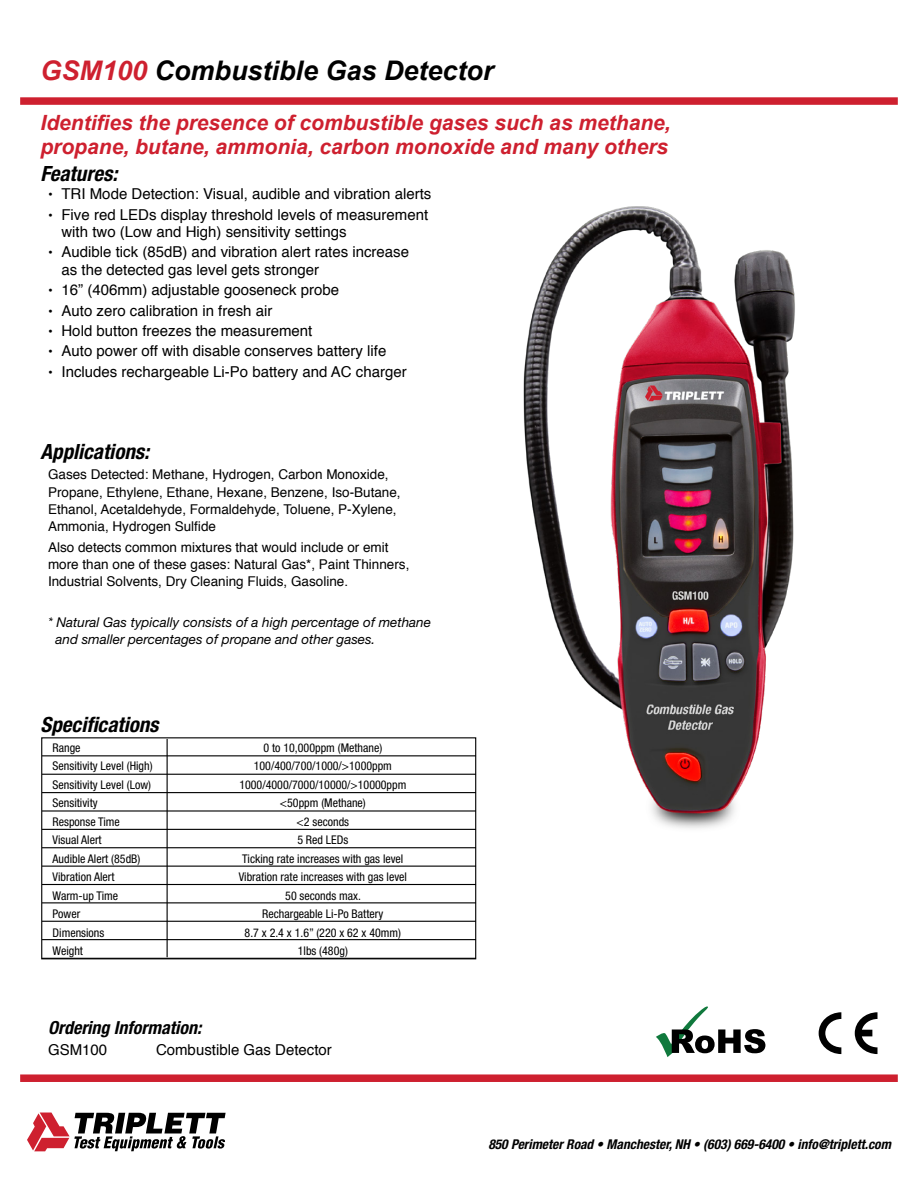
<style>
.page{position:relative;width:918px;height:1188px;background:#fff}
.page>*{position:absolute;margin:0;border:0;box-sizing:border-box;transform-origin:0 0}
.t1{font:italic 700 27px "Arial";color:#000}
.t2{font:italic 700 21px/24px "Arial";color:#ce202f}
.t3{font:italic 700 condensed 21px "Helvetica Neue LT Std";color:#000}
.t4{font:italic 700 condensed 18px "Helvetica Neue LT Std";color:#000}
.t5{font:15px/17.2px "Helvetica";color:#000}
.t6{font:13.5px/17.2px "Helvetica";color:#000}
.t7{font:italic 13.5px/17.2px "Helvetica Neue";color:#000}
.t8{font:italic 700 condensed 13.5px "Helvetica Neue LT Std";color:#000}
.t9{font:condensed 12px/18.5px "Helvetica Neue LT Std";color:#000}
.s1{color:#ce202f}
.s2{font-size:13.5px}
</style>
<div class="page">
<div style="left:20px;top:97px;width:878px;height:8px;background:#ce202f"></div>
<svg style="left:27px;top:1113px;width:199px;height:38px"></svg>
<div style="left:20px;top:1074px;width:878px;height:8px;background:#ce202f"></div>
<div style="left:41px;top:737px;width:435px;height:222px;border:1px solid #000"></div>
<hr style="left:42px;top:755px;width:434px;height:1px;background:#000">
<hr style="left:42px;top:958px;width:434px;height:1px;background:#000">
<hr style="left:42px;top:774px;width:434px;height:1px;background:#000">
<hr style="left:42px;top:792px;width:434px;height:1px;background:#000">
<hr style="left:42px;top:810px;width:434px;height:2px;background:#000">
<hr style="left:42px;top:829px;width:434px;height:1px;background:#000">
<hr style="left:42px;top:847px;width:434px;height:1px;background:#000">
<hr style="left:42px;top:866px;width:434px;height:1px;background:#000">
<hr style="left:42px;top:884px;width:434px;height:1px;background:#000">
<hr style="left:42px;top:902px;width:434px;height:1px;background:#000">
<hr style="left:42px;top:921px;width:434px;height:1px;background:#000">
<hr style="left:42px;top:939px;width:434px;height:1px;background:#000">
<hr style="left:167px;top:739px;width:1px;height:218px;background:#000">
<img style="left:523px;top:206px;width:272px;height:623px">
<svg style="left:819px;top:1012px;width:22px;height:42px"></svg>
<svg style="left:855px;top:1012px;width:23px;height:42px"></svg>
<svg style="left:656px;top:1006px;width:109px;height:51px"></svg>
<h1 class="t1" style="left:40px;top:52px;width:455px"><span class="s1">GSM100</span> Combustible Gas Detector</h1>
<h2 class="t2" style="left:40px;top:111px;width:632px">Identifies the presence of combustible gases such as methane, propane, butane, ammonia, carbon monoxide and many others</h2>
<h2 class="t3" style="left:40px;top:161px;width:78px">Features:</h2>
<p class="t5" style="left:48px;top:186px;width:385px"><span class="s2">•</span> TRI Mode Detection: Visual, audible and vibration alerts</p>
<p class="t5" style="left:62px;top:206px;width:368px;text-indent:-14px"><span class="s2">•</span> Five red LEDs display threshold levels of measurement with two (Low and High) sensitivity settings</p>
<p class="t5" style="left:62px;top:244px;width:349px;text-indent:-14px"><span class="s2">•</span> Audible tick (85dB) and vibration alert rates increase as the detected gas level gets stronger</p>
<p class="t5" style="left:48px;top:282px;width:293px"><span class="s2">•</span> 16” (406mm) adjustable gooseneck probe</p>
<p class="t5" style="left:48px;top:302px;width:226px"><span class="s2">•</span> Auto zero calibration in fresh air</p>
<p class="t5" style="left:48px;top:323px;width:266px"><span class="s2">•</span> Hold button freezes the measurement</p>
<p class="t5" style="left:48px;top:343px;width:340px"><span class="s2">•</span> Auto power off with disable conserves battery life</p>
<p class="t5" style="left:48px;top:364px;width:360px"><span class="s2">•</span> Includes rechargeable Li-Po battery and AC charger</p>
<h2 class="t3" style="left:40px;top:439px;width:110px">Applications:</h2>
<p class="t6" style="left:48px;top:466px;width:354px">Gases Detected: Methane, Hydrogen, Carbon Monoxide, Propane, Ethylene, Ethane, Hexane, Benzene, Iso-Butane, Ethanol, Acetaldehyde, Formaldehyde, Toluene, P-Xylene, Ammonia, Hydrogen Sulfide</p>
<p class="t6" style="left:48px;top:539px;width:363px">Also detects common mixtures that would include or emit more than one of these gases: Natural Gas*, Paint Thinners,<br>Industrial Solvents, Dry Cleaning Fluids, Gasoline.</p>
<p class="t7" style="left:56px;top:615px;width:377px;text-indent:-8px">* Natural Gas typically consists of a high percentage of methane and smaller percentages of propane and other gases.</p>
<h2 class="t3" style="left:40px;top:712px;width:120px">Specifications</h2>
<p class="t9" style="left:53px;top:738px;width:101px">Range<br>Sensitivity Level (High)<br>Sensitivity Level (Low)<br>Sensitivity<br>Response Time<br>Visual Alert<br>Audible Alert (85dB)<br>Vibration Alert<br>Warm-up Time<br>Power<br>Dimensions<br>Weight</p>
<p class="t9" style="left:239px;top:738px;width:170px;text-align:center">0 to 10,000ppm (Methane)<br>100/400/700/1000/&gt;1000ppm<br>1000/4000/7000/10000/&gt;10000ppm &lt;50ppm (Methane)<br>&lt;2 seconds<br>5 Red LEDs<br>Ticking rate increases with gas level<br>Vibration rate increases with gas level<br>50 seconds max.<br>Rechargeable Li-Po Battery<br>8.7 x 2.4 x 1.6” (220 x 62 x 40mm)<br>1lbs (480g)</p>
<p class="t4" style="left:48px;top:1017px;width:155px">Ordering Information:</p>
<p class="t5" style="left:48px;top:1041px;width:61px">GSM100</p>
<p class="t5" style="left:156px;top:1041px;width:177px">Combustible Gas Detector</p>
<p class="t8" style="left:488px;top:1136px;width:404px">850 Perimeter Road • Manchester, NH • (603) 669-6400 • info@triplett.com</p>
</div>
